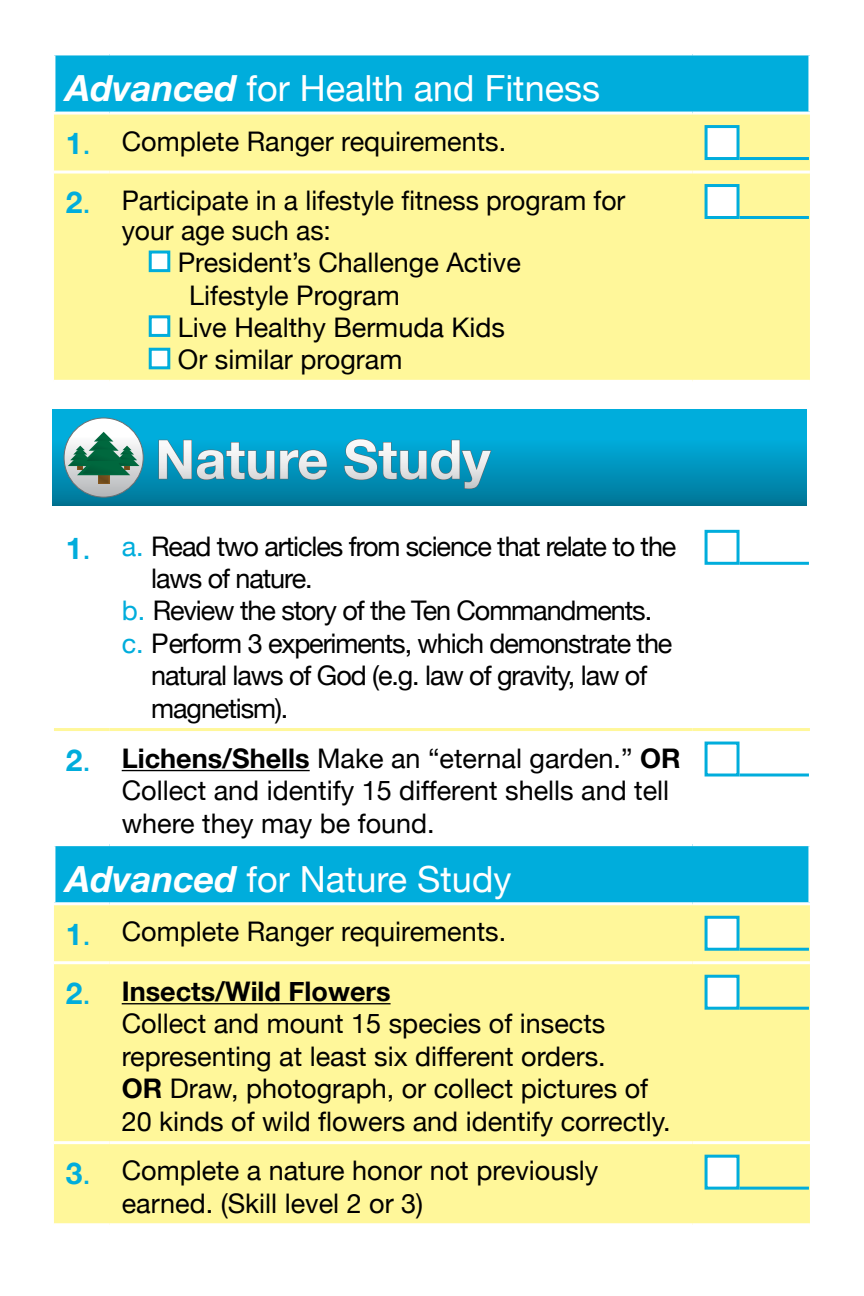
<style>
.page{position:relative;width:864px;height:1296px;background:#fff}
.page>*{position:absolute;margin:0;border:0;box-sizing:border-box;transform-origin:0 0}
.t1{font:700 54px "Helvetica Neue";color:#fff}
.t2{font:36px "Helvetica Neue";color:#fff}
.t3{font:27px/32.4px "Helvetica Neue";color:#000}
.s1{font-weight:700;font-style:italic}
.s2{font-weight:700;font-size:30px;color:#00addc}
.s3{font-size:30px;color:#00addc}
.s4{color:#00addc}
.s5{font-weight:700}
</style>
<div class="page">
<div style="left:54px;top:54px;width:756px;height:59px;background:#00addc"></div>
<div style="left:54px;top:115px;width:756px;height:265px;background:#fff79a"></div>
<hr style="left:54px;top:171px;width:56px;height:3px;background:#fff">
<hr style="left:693px;top:171px;width:117px;height:3px;background:#fff">
<hr style="left:52px;top:52px;width:58px;height:3px;background:#fff">
<hr style="left:52px;top:55px;width:3px;height:57px;background:#fff">
<hr style="left:110px;top:52px;width:583px;height:3px;background:#fff">
<hr style="left:693px;top:52px;width:118px;height:3px;background:#fff">
<hr style="left:808px;top:55px;width:3px;height:57px;background:#fff">
<hr style="left:52px;top:112px;width:58px;height:3px;background:#fff">
<hr style="left:693px;top:112px;width:118px;height:3px;background:#fff">
<hr style="left:110px;top:112px;width:583px;height:3px;background:#fff">
<hr style="left:110px;top:171px;width:583px;height:3px;background:#fff">
<div style="left:706px;top:127px;width:32px;height:32px;background:#fff"></div>
<div style="left:705px;top:125px;width:35px;height:35px;border:3px solid #00addc"></div>
<hr style="left:740px;top:157px;width:69px;height:3px;background:#00addc">
<div style="left:150px;top:252px;width:19px;height:19px;background:#fff"></div>
<div style="left:149px;top:251px;width:21px;height:21px;border:3px solid #00addc"></div>
<div style="left:150px;top:317px;width:19px;height:18px;background:#fff"></div>
<div style="left:149px;top:315px;width:21px;height:22px;border:3px solid #00addc"></div>
<div style="left:150px;top:349px;width:19px;height:19px;background:#fff"></div>
<div style="left:149px;top:348px;width:21px;height:21px;border:3px solid #00addc"></div>
<div style="left:706px;top:186px;width:32px;height:32px;background:#fff"></div>
<div style="left:705px;top:184px;width:35px;height:35px;border:3px solid #00addc"></div>
<hr style="left:740px;top:216px;width:69px;height:3px;background:#00addc">
<div style="left:52px;top:409px;width:755px;height:97px;background:#00addc"></div>
<div style="left:52px;top:439px;width:755px;height:67px;background:linear-gradient(to bottom,#00addc,#007495)"></div>
<svg style="left:64px;top:418px;width:79px;height:79px;background:#74aca9"></svg>
<svg style="left:158px;top:439px;width:170px;height:41px"></svg>
<svg style="left:344px;top:438px;width:148px;height:51px"></svg>
<div style="left:54px;top:845px;width:756px;height:59px;background:#00addc"></div>
<div style="left:54px;top:905px;width:756px;height:318px;background:#fff79a"></div>
<hr style="left:54px;top:728px;width:56px;height:3px;background:#fff79a">
<hr style="left:110px;top:728px;width:583px;height:3px;background:#fff79a">
<hr style="left:693px;top:728px;width:117px;height:3px;background:#fff79a">
<hr style="left:54px;top:1141px;width:56px;height:3px;background:#fff">
<hr style="left:693px;top:1141px;width:117px;height:3px;background:#fff">
<hr style="left:54px;top:961px;width:56px;height:3px;background:#fff">
<hr style="left:693px;top:961px;width:117px;height:3px;background:#fff">
<hr style="left:52px;top:843px;width:58px;height:3px;background:#fff">
<hr style="left:52px;top:846px;width:3px;height:56px;background:#fff">
<hr style="left:110px;top:843px;width:583px;height:3px;background:#fff">
<hr style="left:693px;top:843px;width:118px;height:3px;background:#fff">
<hr style="left:808px;top:846px;width:3px;height:56px;background:#fff">
<hr style="left:52px;top:902px;width:58px;height:3px;background:#fff">
<hr style="left:693px;top:902px;width:118px;height:3px;background:#fff">
<hr style="left:110px;top:1141px;width:583px;height:3px;background:#fff">
<hr style="left:110px;top:902px;width:583px;height:3px;background:#fff">
<hr style="left:110px;top:961px;width:583px;height:3px;background:#fff">
<div style="left:705px;top:530px;width:35px;height:35px;border:3px solid #00addc"></div>
<hr style="left:740px;top:562px;width:69px;height:3px;background:#00addc">
<hr style="left:122px;top:770px;width:188px;height:1px;background:#000">
<div style="left:705px;top:742px;width:35px;height:35px;border:3px solid #00addc"></div>
<hr style="left:740px;top:774px;width:69px;height:3px;background:#00addc">
<div style="left:706px;top:917px;width:32px;height:32px;background:#fff"></div>
<div style="left:705px;top:916px;width:35px;height:35px;border:3px solid #00addc"></div>
<hr style="left:740px;top:948px;width:69px;height:3px;background:#00addc">
<hr style="left:122px;top:1003px;width:269px;height:1px;background:#000">
<div style="left:706px;top:976px;width:32px;height:32px;background:#fff"></div>
<div style="left:705px;top:975px;width:35px;height:35px;border:3px solid #00addc"></div>
<hr style="left:740px;top:1007px;width:69px;height:3px;background:#00addc">
<div style="left:706px;top:1156px;width:32px;height:32px;background:#fff"></div>
<div style="left:705px;top:1155px;width:35px;height:35px;border:3px solid #00addc"></div>
<hr style="left:740px;top:1187px;width:69px;height:3px;background:#00addc">
<h2 class="t2" style="left:66px;top:67px;width:536px"><span class="s1">Advanced</span> for health and fitness</h2>
<p class="t3" style="left:66px;top:125px;width:442px"><span class="s2">1</span><span class="s3">.</span> complete ranger requirements.</p>
<p class="t3" style="left:66px;top:184px;width:561px"><span class="s2">2</span><span class="s3">.</span> Participate in a lifestyle fitness program for</p>
<p class="t3" style="left:122px;top:214px;width:211px">your age such as:</p>
<p class="t3" style="left:178px;top:246px;width:345px">president’s challenge active</p>
<p class="t3" style="left:189px;top:278px;width:212px">lifestyle program</p>
<p class="t3" style="left:178px;top:311px;width:329px">live healthy bermuda Kids</p>
<p class="t3" style="left:178px;top:343px;width:226px">or similar program</p>
<h1 class="t1" style="left:155px;top:426px;width:337px">nature study</h1>
<p class="t3" style="left:66px;top:529px;width:612px"><span class="s2">1</span><span class="s3">.</span> <span class="s4">a.</span> read two articles from science that relate to the</p>
<p class="t3" style="left:151px;top:562px;width:163px">laws of nature.</p>
<p class="t3" style="left:122px;top:594px;width:532px"><span class="s4">b.</span> review the story of the ten commandments.</p>
<p class="t3" style="left:122px;top:627px;width:552px"><span class="s4">c.</span> perform 3 experiments, which demonstrate the</p>
<p class="t3" style="left:151px;top:659px;width:498px">natural laws of god (e.g. law of gravity, law of</p>
<p class="t3" style="left:151px;top:691px;width:139px">magnetism).</p>
<p class="t3" style="left:122px;top:742px;width:560px;text-indent:-56px"><span class="s2">2</span><span class="s3">.</span> <span class="s5">Lichens/shells</span> make an “eternal garden.” <span class="s5">or </span>collect and identify 15 different shells and tell where they may be found.</p>
<h2 class="t2" style="left:66px;top:857px;width:447px"><span class="s1">Advanced</span> for nature Study</h2>
<p class="t3" style="left:66px;top:915px;width:442px"><span class="s2">1</span><span class="s3">.</span> complete ranger requirements.</p>
<p class="t3" style="left:122px;top:975px;width:551px;text-indent:-56px"><span class="s2">2</span><span class="s3">.</span> <span class="s5">Insects/Wild Flowers<br></span>collect and mount 15 species of insects representing at least six different orders.<br><span class="s5">or</span> draw, photograph, or collect pictures of 20 kinds of wild flowers and identify correctly.</p>
<p class="t3" style="left:122px;top:1154px;width:478px;text-indent:-56px"><span class="s2">3</span><span class="s3">.</span> complete a nature honor not previously earned. (Skill level 2 or 3)</p>
</div>
